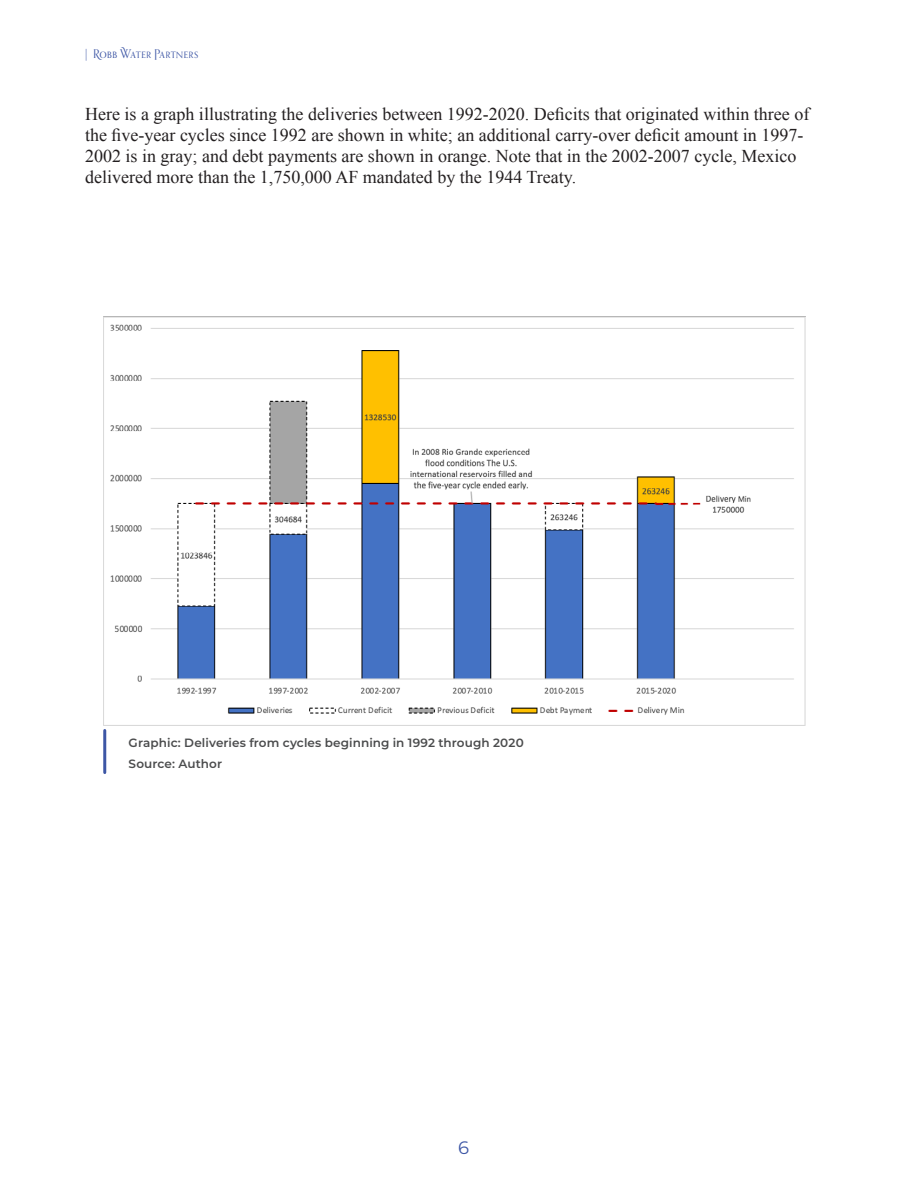
<style>
.page{position:relative;width:918px;height:1188px;background:#fff}
.page>*{position:absolute;margin:0;border:0;box-sizing:border-box;transform-origin:0 0}
.Body_Text{font:18px/21px "Times New Roman";color:#231f20}
.t1{font:18px "Montserrat";color:#3d56a5}
.Images_B_Title{font:600 12px "Montserrat";letter-spacing:.01em;color:#4b4c4d}
.t2{font:12px "Orpheus Pro";letter-spacing:.01em;color:#3d56a5}
</style>
<div class="page">
<hr style="left:103px;top:730px;width:3px;height:43px;background:#3d56a5">
<img style="left:103px;top:316px;width:702px;height:410px">
<p class="t2" style="left:85px;top:46px;width:115px">| Robb Water Partners</p>
<p class="Body_Text" style="left:85px;top:103px;width:726px">Here is a graph illustrating the deliveries between 1992-2020. Deficits that originated within three of the five-year cycles since 1992 are shown in white; an additional carry-over deficit amount in 1997- 2002 is in gray; and debt payments are shown in orange. Note that in the 2002-2007 cycle, Mexico delivered more than the 1,750,000 AF mandated by the 1944 Treaty.</p>
<p class="Images_B_Title" style="left:129px;top:734px;width:397px">Graphic: Deliveries from cycles beginning in 1992 through 2020</p>
<p class="Images_B_Title" style="left:129px;top:755px;width:95px">Source: Author</p>
<p class="t1" style="left:458px;top:1135px;width:12px">6</p>
</div>
